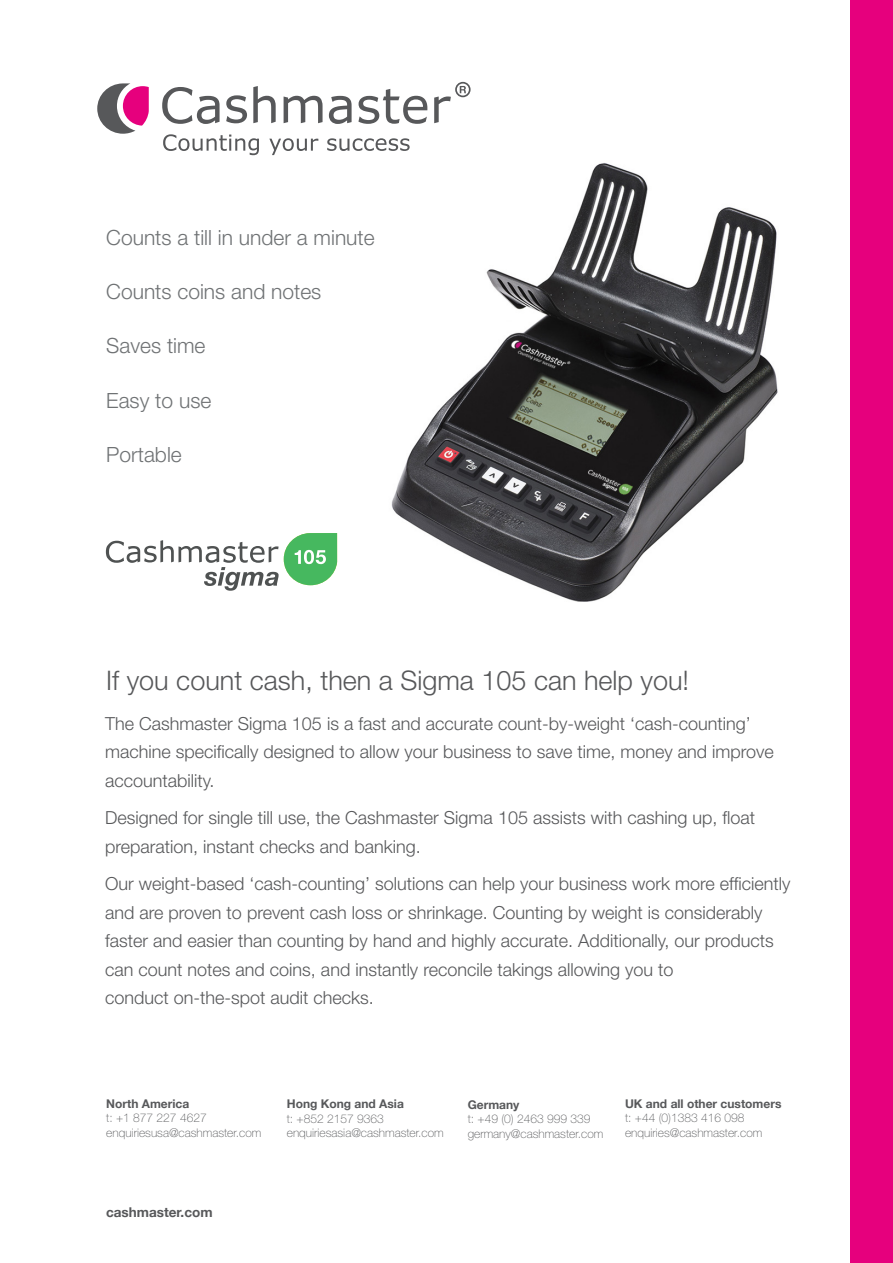
<style>
.page{position:relative;width:893px;height:1263px;background:#fff}
.page>*{position:absolute;margin:0;border:0;box-sizing:border-box;transform-origin:0 0}
.t1{font:300 27px "Helvetica Neue";color:#57585a}
.t2{font:300 21px "Helvetica Neue";color:#6f7274}
.t3{font:300 18px/28.5px "Helvetica Neue";color:#57585a}
.t4{font:700 13.5px "Helvetica Neue";color:#57585a}
.t5{font:100 12px "Helvetica Neue";color:#57585a}
.t6{font:700 12px "Helvetica Neue";color:#57585a}
</style>
<div class="page">
<img style="left:337px;top:163px;width:441px;height:439px">
<div style="left:850px;top:0;width:43px;height:1263px;background:#e6007d"></div>
<svg style="left:97px;top:83px;width:52px;height:51px"></svg>
<svg style="left:163px;top:134px;width:247px;height:21px"></svg>
<svg style="left:162px;top:82px;width:309px;height:42px"></svg>
<svg style="left:106px;top:533px;width:231px;height:58px"></svg>
<p class="t2" style="left:106px;top:221px;width:270px">Counts a till in under a minute</p>
<p class="t2" style="left:106px;top:275px;width:217px">Counts coins and notes</p>
<p class="t2" style="left:106px;top:329px;width:101px">Saves time</p>
<p class="t2" style="left:106px;top:383px;width:107px">Easy to use</p>
<p class="t2" style="left:106px;top:437px;width:77px">Portable</p>
<p class="t1" style="left:106px;top:658px;width:584px">If you count cash, then a Sigma 105 can help you!</p>
<p class="t3" style="left:105px;top:708px;width:647px">The Cashmaster Sigma 105 is a fast and accurate count-by-weight ‘cash-counting’</p>
<p class="t3" style="left:105px;top:736px;width:670px">machine specifically designed to allow your business to save time, money and improve accountability.</p>
<p class="t3" style="left:105px;top:802px;width:651px">Designed for single till use, the Cashmaster Sigma 105 assists with cashing up, float</p>
<p class="t3" style="left:105px;top:831px;width:317px">preparation, instant checks and banking.</p>
<p class="t3" style="left:105px;top:868px;width:687px">Our weight-based ‘cash-counting’ solutions can help your business work more efficiently and are proven to prevent cash loss or shrinkage. Counting by weight is considerably</p>
<p class="t3" style="left:105px;top:925px;width:670px">faster and easier than counting by hand and highly accurate. Additionally, our products</p>
<p class="t3" style="left:105px;top:954px;width:570px">can count notes and coins, and instantly reconcile takings allowing you to</p>
<p class="t3" style="left:105px;top:982px;width:270px">conduct on-the-spot audit checks.</p>
<p class="t6" style="left:106px;top:1096px;width:85px">North America</p>
<p class="t5" style="left:106px;top:1111px;width:102px">t: +1 877 227 4627</p>
<p class="t5" style="left:106px;top:1126px;width:157px">enquiriesusa@cashmaster.com</p>
<p class="t6" style="left:287px;top:1097px;width:119px">Hong Kong and Asia</p>
<p class="t5" style="left:287px;top:1112px;width:99px">t: +852 2157 9363</p>
<p class="t5" style="left:287px;top:1126px;width:159px">enquiriesasia@cashmaster.com</p>
<p class="t6" style="left:468px;top:1097px;width:53px">Germany</p>
<p class="t5" style="left:468px;top:1112px;width:124px">t: +49 (0) 2463 999 339</p>
<p class="t5" style="left:468px;top:1126px;width:137px">germany@cashmaster.com</p>
<p class="t6" style="left:625px;top:1096px;width:158px">UK and all other customers</p>
<p class="t5" style="left:625px;top:1111px;width:121px">t: +44 (0)1383 416 098</p>
<p class="t5" style="left:625px;top:1126px;width:139px">enquiries@cashmaster.com</p>
<p class="t4" style="left:106px;top:1204px;width:108px">cashmaster.com</p>
</div>
